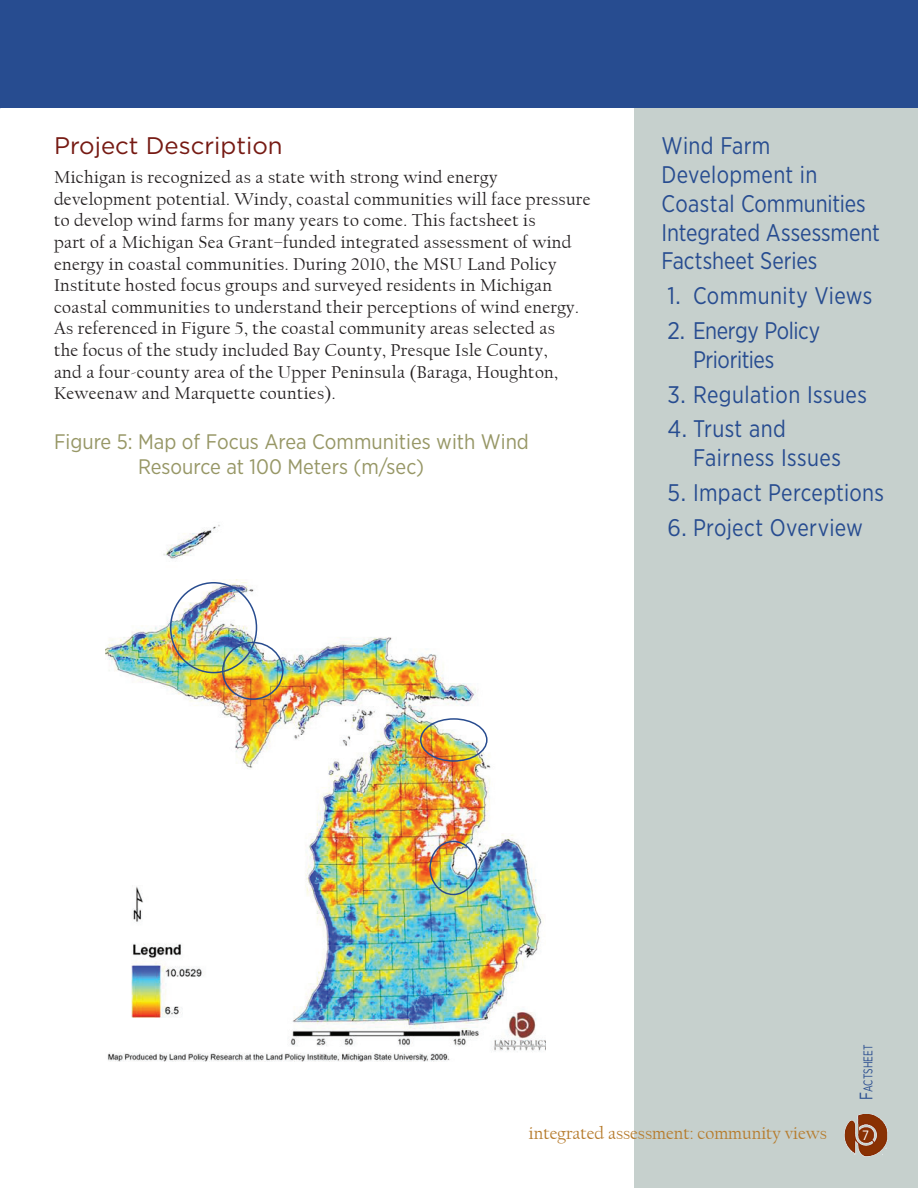
<style>
.page{position:relative;width:918px;height:1188px;background:#fff}
.page>*{position:absolute;margin:0;border:0;box-sizing:border-box;transform-origin:0 0}
.t1{font:24px/28.8px "Gotham Narrow";letter-spacing:.01em;color:#274c90}
.t2{font:24px/28.8px "Gotham Narrow";letter-spacing:.01em;color:#274c90;scale:.93 1}
.t3{font:24px/28.8px "Gotham Narrow";letter-spacing:-.02em;color:#274c90}
.t4{font:24px "Gotham";color:#761a13}
.t5{font:21px "Gotham Narrow";color:#979766}
.t6{font:18px/21.6px "Californian FB";letter-spacing:.02em;color:#231f20}
.t7{font:18px "Californian FB";color:#b67b2c}
.t8{font:13.5px "Gotham Narrow";color:#fff}
.t9{font:12.6px "Gotham Narrow";color:#284c8f;scale:.8 1}
.s1{font-size:18px}
</style>
<div class="page">
<div style="left:634px;top:108px;width:284px;height:1080px;background:#c6d0cd"></div>
<img style="left:844px;top:1114px;width:44px;height:43px">
<div style="left:0;top:0;width:918px;height:108px;background:#274c90"></div>
<img style="left:105px;top:524px;width:441px;height:538px">
<div style="left:170px;top:582px;width:87px;height:91px;border:2px solid #284c8f;border-radius:50%"></div>
<div style="left:429px;top:841px;width:48px;height:54px;border:2px solid #284c8f;border-radius:50%"></div>
<div style="left:420px;top:718px;width:68px;height:44px;border:2px solid #284c8f;border-radius:50%"></div>
<div style="left:222px;top:642px;width:62px;height:58px;border:2px solid #284c8f;border-radius:50%"></div>
<p class="t4" style="left:54px;top:130px;width:230px">Project Description</p>
<p class="t6" style="left:54px;top:167px;width:538px">Michigan is recognized as a state with strong wind energy development potential. Windy, coastal communities will face pressure to develop wind farms for many years to come. This factsheet is<br>part of a Michigan Sea Grant–funded integrated assessment of wind energy in coastal communities. During 2010, the MSU Land Policy Institute hosted focus groups and surveyed residents in Michigan coastal communities to understand their perceptions of wind energy.<br>As referenced in Figure 5, the coastal community areas selected as<br>the focus of the study included Bay County, Presque Isle County,<br>and a four-county area of the Upper Peninsula (Baraga, Houghton, Keweenaw and Marquette counties).</p>
<p class="t5" style="left:54px;top:429px;width:476px">Figure 5: Map of Focus Area Communities with Wind</p>
<p class="t5" style="left:138px;top:454px;width:288px">Resource at 100 Meters (m/sec)</p>
<p class="t2" style="left:662px;top:131px;width:236px">Wind Farm<br>Development in<br>Coastal Communities<br>Integrated Assessment<br>Factsheet Series</p>
<p class="t1" style="left:668px;top:281px;width:206px">1. Community Views</p>
<p class="t3" style="left:693px;top:316px;width:129px;text-indent:-26px">2. Energy Policy<br>Priorities</p>
<p class="t1" style="left:668px;top:379px;width:201px">3. Regulation Issues</p>
<p class="t1" style="left:693px;top:414px;width:149px;text-indent:-26px">4. Trust and<br>Fairness Issues</p>
<p class="t1" style="left:668px;top:478px;width:218px">5. Impact Perceptions</p>
<p class="t1" style="left:668px;top:512px;width:197px">6. Project Overview</p>
<p class="t9" style="left:860px;top:1100px;width:70px;rotate:-90deg"><span class="s1">F</span>actsheet</p>
<p class="t7" style="left:529px;top:1124px;width:299px">integrated assessment: community views</p>
<p class="t8" style="left:862px;top:1127px;width:8px">7</p>
</div>
